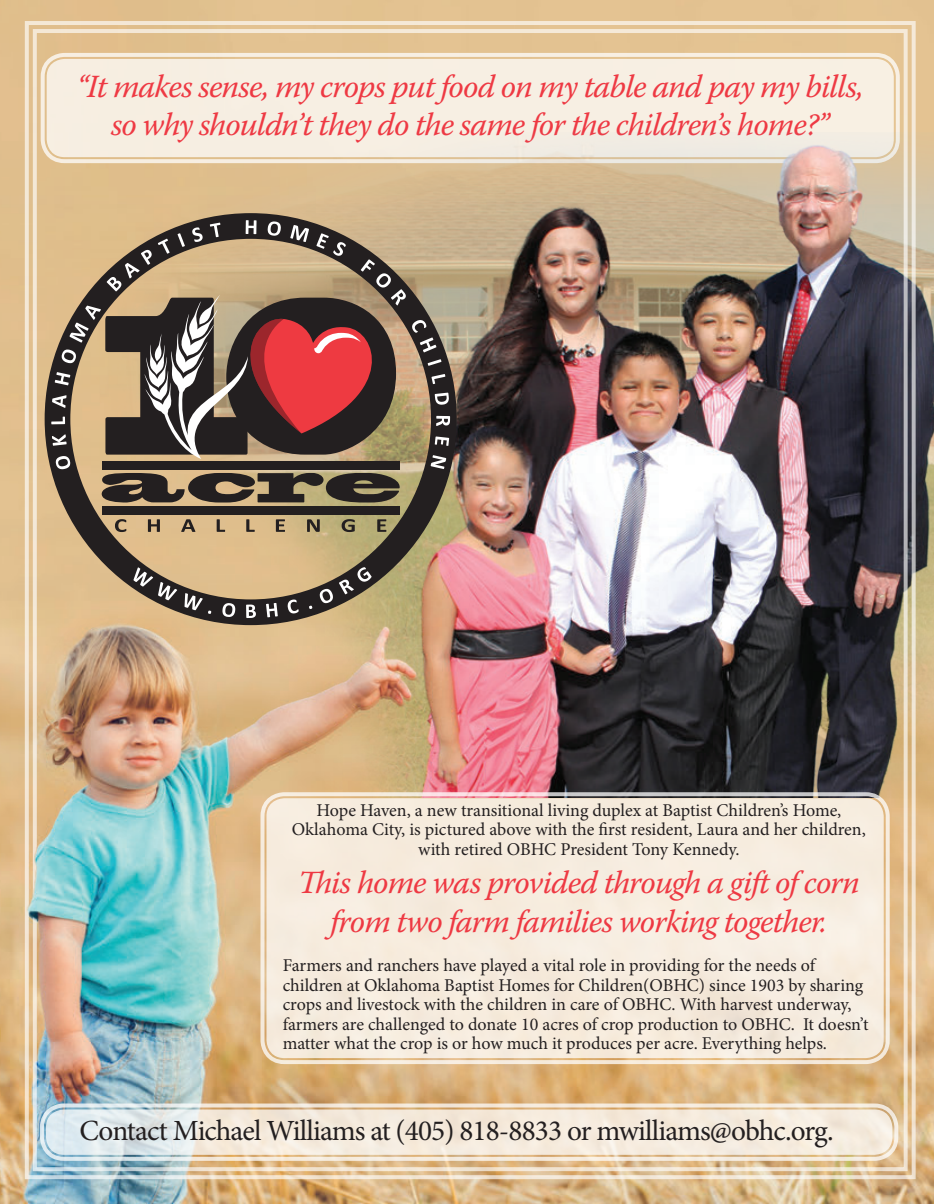
<style>
.page{position:relative;width:934px;height:1204px;background:#fff}
.page>*{position:absolute;margin:0;border:0;box-sizing:border-box;transform-origin:0 0}
.t1{font:italic 32.25px/38.5px "Warnock Pro";letter-spacing:-.03em;color:#ee3943;text-align:center}
.t2{font:29.25px "Minion Pro";letter-spacing:-.03em;color:#231f20}
.t3{font:18px/19.5px "Minion Pro";letter-spacing:-.005em;color:#231f20;text-align:center}
</style>
<div class="page">
<img style="left:0;top:0;width:933px;height:1203px">
<img style="left:23px;top:19px;width:894px;height:1161px">
<div style="left:266px;top:798px;width:617px;height:259px;background:#f6ecde;border-radius:18px"></div>
<div style="left:260px;top:792px;width:629px;height:271px;border:4px solid #fff;border-radius:22px"></div>
<div style="left:268px;top:800px;width:613px;height:255px;border:4px solid #fff;border-radius:14px"></div>
<img style="left:0;top:534px;width:452px;height:504px">
<svg style="left:46px;top:1109px;width:845px;height:45px;background:#f0e9de"></svg>
<div style="left:40px;top:1103px;width:857px;height:57px;border:4px solid #fff;border-radius:22px"></div>
<div style="left:48px;top:1111px;width:841px;height:41px;border:4px solid #fff;border-radius:14px"></div>
<h1 class="t1" style="left:77px;top:66px;width:788px">“It makes sense, my crops put food on my table and pay my bills, so why shouldn’t they do the same for the children’s home?”</h1>
<p class="t3" style="left:292px;top:800px;width:575px">Hope Haven, a new transitional living duplex at Baptist Children’s Home,<br>Oklahoma City, is pictured above with the first resident, Laura and her children, with retired OBHC President Tony Kennedy.</p>
<h1 class="t1" style="left:298px;top:862px;width:563px">This home was provided through a gift of corn from two farm families working together.</h1>
<p class="t3" style="left:282px;top:955px;width:587px;text-align:left">Farmers and ranchers have played a vital role in providing for the needs of children at Oklahoma Baptist Homes for Children(OBHC) since 1903 by sharing crops and livestock with the children in care of OBHC. With harvest underway, farmers are challenged to donate 10 acres of crop production to OBHC. It doesn’t matter what the crop is or how much it produces per acre. Everything helps.</p>
<h2 class="t2" style="left:80px;top:1111px;width:755px">Contact Michael Williams at (405) 818-8833 or mwilliams@obhc.org.</h2>
</div>
